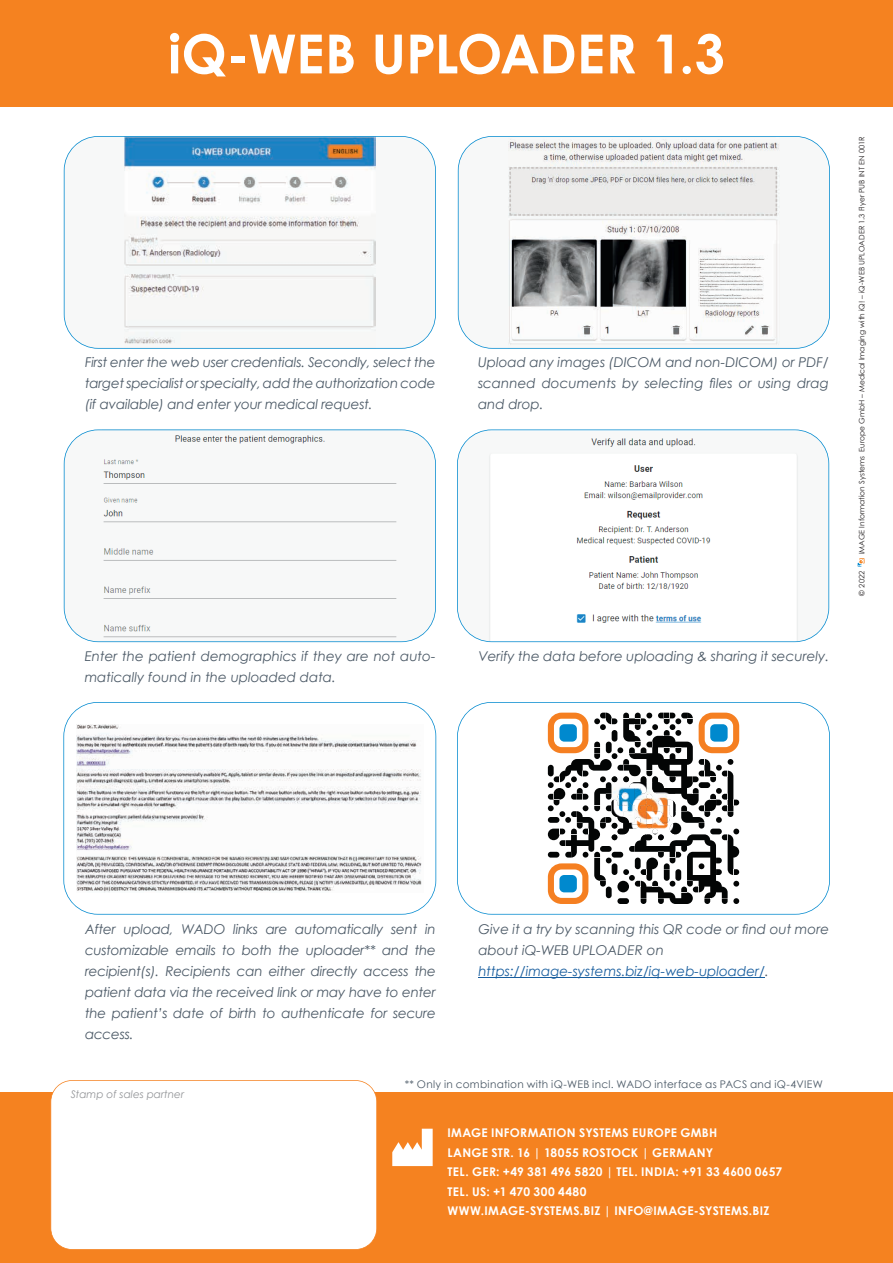
<style>
.page{position:relative;width:893px;height:1263px;background:#fff}
.page>*{position:absolute;margin:0;border:0;box-sizing:border-box;transform-origin:0 0}
.t1{font:700 54px "Century Gothic";letter-spacing:-.005em;color:#fff}
.t2{font:italic 13.5px/21px "Century Gothic";color:#4b5966;text-align:justify}
.t3{font:700 12px/19.5px "Century Gothic";letter-spacing:.025em;color:#fff}
.t4{font:10.5px "Century Gothic";letter-spacing:.025em;color:#4b5966}
.t5{font:italic 10.5px "Century Gothic";color:#939598}
.t6{font:7.5px "Century Gothic";color:#231f20}
.s1{color:#175d9e}
</style>
<div class="page">
<div style="left:0;top:0;width:893px;height:106px;background:#f58220"></div>
<div style="left:0;top:1093px;width:892px;height:170px;background:#f58220"></div>
<div style="left:50px;top:1080px;width:327px;height:170px;background:#fff"></div>
<svg style="left:392px;top:1129px;width:41px;height:37px"></svg>
<svg style="left:457px;top:702px;width:373px;height:213px"></svg>
<svg style="left:64px;top:136px;width:372px;height:213px"></svg>
<svg style="left:458px;top:136px;width:372px;height:213px;fill:#f7f7f6"></svg>
<svg style="left:64px;top:429px;width:372px;height:213px"></svg>
<svg style="left:63px;top:702px;width:373px;height:213px"></svg>
<svg style="left:457px;top:429px;width:372px;height:213px"></svg>
<svg style="left:858px;top:558px;width:6px;height:9px"></svg>
<hr style="left:478px;top:977px;width:287px;height:1px;background:#175d9e">
<h1 class="t1" style="left:168px;top:13px;width:558px">iQ-WEB UPLOADER 1.3</h1>
<p class="t2" style="left:85px;top:352px;width:352px">First enter the web user credentials. Secondly, select the target specialist or specialty, add the authorization code (if available) and enter your medical request.</p>
<p class="t2" style="left:478px;top:352px;width:352px">Upload any images (DICOM and non-DICOM) or PDF/ scanned documents by selecting files or using drag and drop.</p>
<p class="t2" style="left:85px;top:646px;width:352px">Enter the patient demographics if they are not auto&shy;matically found in the uploaded data.</p>
<p class="t2" style="left:478px;top:646px;width:352px">Verify the data before uploading &amp; sharing it securely.</p>
<p class="t6" style="left:857px;top:554px;width:420px;rotate:-90deg">IMAGE Information Systems Europe GmbH – Medical Imaging with iQ! – iQ-WEB UPLOADER 1.3 Flyer PUB INT EN 001R</p>
<p class="t6" style="left:857px;top:596px;width:26px;rotate:-90deg">© 2022</p>
<p class="t2" style="left:85px;top:918px;width:352px">After upload, WADO links are automatically sent in customizable emails to both the uploader** and the recipient(s). Recipients can either directly access the patient data via the received link or may have to enter the patient’s date of birth to authenticate for secure access.</p>
<p class="t2" style="left:478px;top:918px;width:352px;text-align:left">Give it a try by scanning this QR code or find out more about iQ-WEB UPLOADER on <span class="s1">https://image-systems.biz/iq-web-uploader/</span>.</p>
<p class="t5" style="left:71px;top:1086px;width:115px">Stamp of sales partner</p>
<p class="t4" style="left:405px;top:1076px;width:420px">** Only in combination with iQ-WEB incl. WADO interface as PACS and iQ-4VIEW</p>
<p class="t3" style="left:448px;top:1122px;width:336px">IMAGE INFORMATION SYSTEMS EUROPE GMBH<br>LANGE STR. 16 | 18055 ROSTOCK | GERMANY<br>TEL. GER: +49 381 496 5820 | TEL. INDIA: +91 33 4600 0657<br>TEL. US: +1 470 300 4480<br>WWW.IMAGE-SYSTEMS.BIZ | INFO@IMAGE-SYSTEMS.BIZ</p>
</div>
